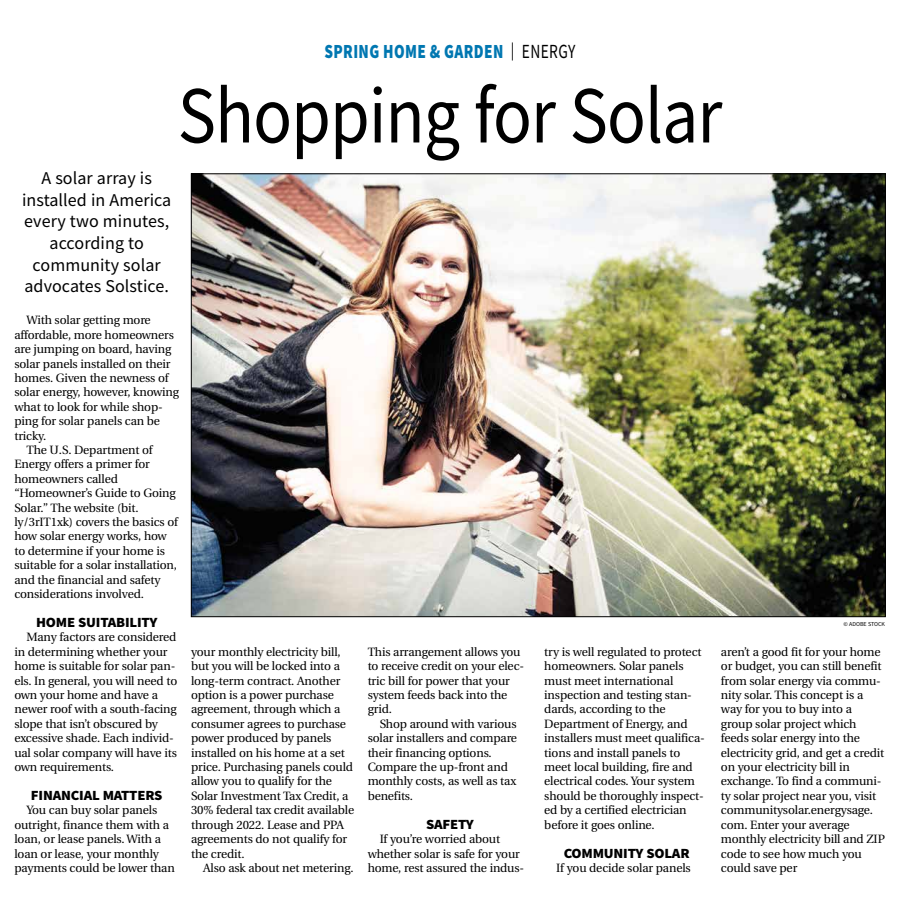
<style>
.page{position:relative;width:900px;height:908px;background:#fff}
.page>*{position:absolute;margin:0;border:0;box-sizing:border-box;transform-origin:0 0}
.t1{font:81px "Source Sans Pro";letter-spacing:-.015em;color:#000;scale:.89 1}
.t2{font:900 20px "Source Sans Pro";letter-spacing:.025em;color:#0077b1;scale:.77 1}
.t3{font:18px/21.6px "Source Sans Pro";letter-spacing:.005em;color:#000;text-align:center}
.t4{font:900 14px "Source Sans Pro";letter-spacing:-.015em;color:#000;scale:1.05 1}
.t5{font:12px/14.4px "Utopia";letter-spacing:-.015em;color:#000}
.t6{font:6px "Source Sans Pro";color:#000}
.s1{font-weight:400;font-size:18px;color:#000}
.s2{font-weight:400;color:#000}
</style>
<div class="page">
<img style="left:193px;top:175px;width:691px;height:439px">
<h2 class="t2" style="left:324px;top:38px;width:328px">SPRING HOME &amp; GARDEN <span class="s1">|</span> <span class="s2">ENERGY</span></h2>
<h3 class="t3" style="left:22px;top:167px;width:151px">A solar array is installed in America every two minutes, according to community solar advocates Solstice.</h3>
<h1 class="t1" style="left:178px;top:64px;width:613px">Shopping for Solar</h1>
<p class="t5" style="left:26px;top:313px;width:126px">With solar getting more</p>
<p class="t5" style="left:14px;top:327px;width:161px">affordable, more homeowners</p>
<p class="t5" style="left:14px;top:342px;width:158px">are jumping on board, having</p>
<p class="t5" style="left:14px;top:356px;width:158px">solar panels installed on their</p>
<p class="t5" style="left:14px;top:371px;width:156px">homes. Given the newness of</p>
<p class="t5" style="left:14px;top:385px;width:166px">solar energy, however, knowing</p>
<p class="t5" style="left:14px;top:399px;width:150px">what to look for while shop-</p>
<p class="t5" style="left:14px;top:414px;width:147px">ping for solar panels can be</p>
<p class="t5" style="left:14px;top:428px;width:33px">tricky.</p>
<p class="t5" style="left:26px;top:443px;width:128px">The U.S. Department of</p>
<p class="t5" style="left:14px;top:457px;width:137px">Energy offers a primer for</p>
<p class="t5" style="left:14px;top:471px;width:105px">homeowners called</p>
<p class="t5" style="left:14px;top:486px;width:163px">“Homeowner’s Guide to Going</p>
<p class="t5" style="left:14px;top:500px;width:126px">Solar.” The website (bit.</p>
<p class="t5" style="left:14px;top:515px;width:165px">ly/3rIT1xk) covers the basics of</p>
<p class="t5" style="left:14px;top:529px;width:154px">how solar energy works, how</p>
<p class="t5" style="left:14px;top:543px;width:152px">to determine if your home is</p>
<p class="t5" style="left:14px;top:558px;width:164px">suitable for a solar installation,</p>
<p class="t5" style="left:14px;top:572px;width:148px">and the financial and safety</p>
<p class="t5" style="left:14px;top:587px;width:131px">considerations involved.</p>
<p class="t4" style="left:36px;top:612px;width:117px">HOME SUITABILITY</p>
<p class="t5" style="left:14px;top:630px;width:164px;text-indent:12px">Many factors are considered in determining whether your home is suitable for solar pan&shy;els. In general, you will need to own your home and have a newer roof with a south-facing slope that isn’t obscured by excessive shade. Each individ&shy;ual solar company will have its own requirements.</p>
<p class="t4" style="left:31px;top:785px;width:127px">FINANCIAL MATTERS</p>
<p class="t5" style="left:14px;top:803px;width:162px;text-indent:12px">You can buy solar panels outright, finance them with a loan, or lease panels. With a loan or lease, your monthly payments could be lower than</p>
<p class="t5" style="left:191px;top:644px;width:165px">your monthly electricity bill, but you will be locked into a long-term contract. Another option is a power purchase agreement, through which a consumer agrees to purchase power produced by panels installed on his home at a set price. Purchasing panels could allow you to qualify for the<br>Solar Investment Tax Credit, a<br>30% federal tax credit available through 2022. Lease and PPA agreements do not qualify for the credit.</p>
<p class="t5" style="left:203px;top:860px;width:152px">Also ask about net metering.</p>
<p class="t5" style="left:368px;top:644px;width:158px">This arrangement allows you to receive credit on your elec&shy;tric bill for power that your system feeds back into the grid.</p>
<p class="t5" style="left:368px;top:716px;width:151px;text-indent:12px">Shop around with various solar installers and compare their financing options.<br>Compare the up-front and monthly costs, as well as tax benefits.</p>
<p class="t4" style="left:426px;top:814px;width:47px">SAFETY</p>
<p class="t5" style="left:368px;top:831px;width:158px;text-indent:12px">If you’re worried about whether solar is safe for your home, rest assured the indus-</p>
<p class="t5" style="left:544px;top:644px;width:162px">try is well regulated to protect homeowners. Solar panels must meet international inspection and testing stan&shy;dards, according to the<br>Department of Energy, and installers must meet qualifica&shy;tions and install panels to meet local building, fire and electrical codes. Your system should be thoroughly inspect&shy;ed by a certified electrician before it goes online.</p>
<p class="t4" style="left:564px;top:842px;width:121px">COMMUNITY SOLAR</p>
<p class="t5" style="left:556px;top:860px;width:136px">If you decide solar panels</p>
<p class="t6" style="left:844px;top:620px;width:43px">© ADOBE STOCK</p>
<p class="t5" style="left:721px;top:644px;width:165px">aren’t a good fit for your home or budget, you can still benefit from solar energy via commu&shy;nity solar. This concept is a way for you to buy into a group solar project which feeds solar energy into the electricity grid, and get a credit on your electricity bill in exchange. To find a communi&shy;ty solar project near you, visit communitysolar.energysage. com. Enter your average monthly electricity bill and ZIP code to see how much you could save per</p>
</div>
